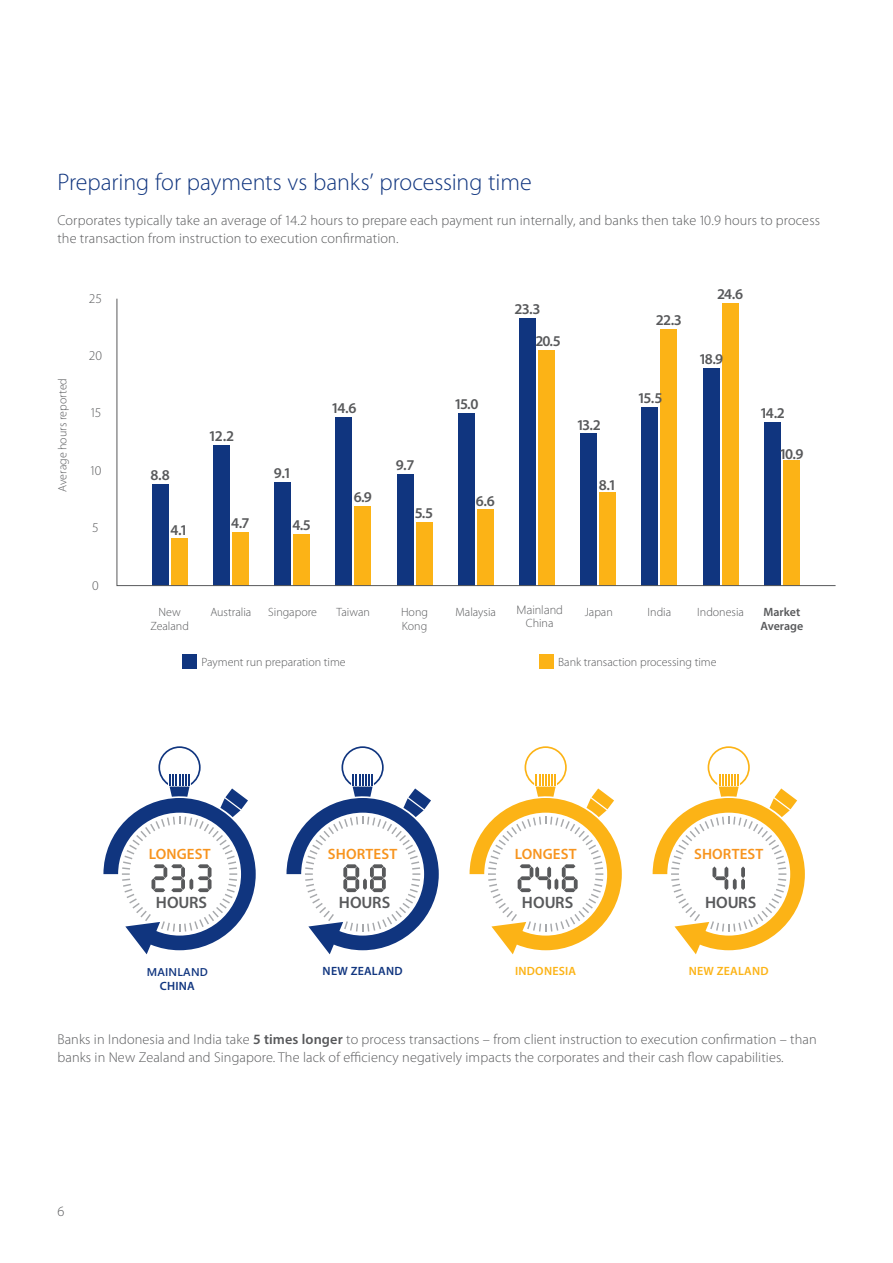
<style>
.page{position:relative;width:893px;height:1263px;background:#fff}
.page>*{position:absolute;margin:0;border:0;box-sizing:border-box;transform-origin:0 0}
.t1{font:300 24px "Myriad Pro";letter-spacing:-.005em;color:#10357f}
.t2{font:600 16.5px "Myriad Pro";color:#58595b}
.t3{font:600 15px "Myriad Pro";letter-spacing:-.13em;color:#58595b}
.t4{font:600 15px "Myriad Pro";letter-spacing:.01em;color:#f7941e}
.t5{font:300 14.25px/18px "Myriad Pro";letter-spacing:.01em;color:#58595b}
.t6{font:300 13.5px "Myriad Pro";letter-spacing:-.05em;color:#58595b}
.t7{font:300 12px/13.5px "Myriad Pro";color:#58595b;text-align:center}
.t8{font:600 12px "Myriad Pro";letter-spacing:.02em;color:#fcb316}
.t9{font:600 12px "Myriad Pro";letter-spacing:.02em;color:#10357f}
.t10{font:600 12px/13.5px "Myriad Pro";color:#58595b}
.t11{font:300 12px "Segoe UI";color:#58595b}
.t12{font:600 11.25px "Segoe UI";letter-spacing:.02em;color:#10357f}
.s1{font-weight:600}
</style>
<div class="page">
<svg style="left:103px;top:746px;width:153px;height:208px"></svg>
<svg style="left:286px;top:746px;width:153px;height:208px"></svg>
<svg style="left:470px;top:746px;width:152px;height:208px"></svg>
<svg style="left:653px;top:746px;width:152px;height:208px"></svg>
<div style="left:182px;top:654px;width:15px;height:15px;background:#10357f"></div>
<div style="left:539px;top:654px;width:14px;height:15px;background:#fcb316"></div>
<svg style="left:117px;top:298px;width:719px;height:288px"></svg>
<h1 class="t1" style="left:57px;top:168px;width:476px">Preparing for payments vs banks’ processing time</h1>
<p class="t5" style="left:57px;top:211px;width:764px">Corporates typically take an average of 14.2 hours to prepare each payment run internally, and banks then take 10.9 hours to process the transaction from instruction to execution confirmation.</p>
<p class="t7" style="left:56px;top:492px;width:115px;rotate:-90deg">Average hours reported</p>
<p class="t6" style="left:89px;top:290px;width:15px">25</p>
<p class="t6" style="left:89px;top:347px;width:15px">20</p>
<p class="t6" style="left:90px;top:405px;width:13px">15</p>
<p class="t6" style="left:90px;top:462px;width:13px">10</p>
<p class="t6" style="left:92px;top:520px;width:8px">5</p>
<p class="t6" style="left:92px;top:577px;width:8px">0</p>
<p class="t3" style="left:150px;top:466px;width:21px">8.8</p>
<p class="t3" style="left:170px;top:520px;width:19px">4.1</p>
<p class="t3" style="left:209px;top:427px;width:27px">12.2</p>
<p class="t3" style="left:274px;top:463px;width:19px">9.1</p>
<p class="t3" style="left:231px;top:513px;width:20px">4.7</p>
<p class="t3" style="left:292px;top:515px;width:20px">4.5</p>
<p class="t3" style="left:515px;top:299px;width:27px">23.3</p>
<p class="t3" style="left:535px;top:331px;width:27px">20.5</p>
<p class="t3" style="left:331px;top:399px;width:27px">14.6</p>
<p class="t3" style="left:454px;top:394px;width:26px">15.0</p>
<p class="t3" style="left:354px;top:488px;width:20px">6.9</p>
<p class="t3" style="left:396px;top:455px;width:20px">9.7</p>
<p class="t3" style="left:415px;top:504px;width:20px">5.5</p>
<p class="t3" style="left:476px;top:491px;width:21px">6.6</p>
<p class="t3" style="left:576px;top:415px;width:26px">13.2</p>
<p class="t3" style="left:599px;top:476px;width:19px">8.1</p>
<p class="t3" style="left:656px;top:311px;width:28px">22.3</p>
<p class="t3" style="left:637px;top:389px;width:26px">15.5</p>
<p class="t3" style="left:717px;top:284px;width:28px">24.6</p>
<p class="t3" style="left:699px;top:350px;width:26px">18.9</p>
<p class="t3" style="left:760px;top:404px;width:27px">14.2</p>
<p class="t3" style="left:779px;top:445px;width:26px">10.9</p>
<p class="t7" style="left:150px;top:605px;width:40px">New<br>Zealand</p>
<p class="t7" style="left:210px;top:605px;width:42px">Australia</p>
<p class="t7" style="left:268px;top:605px;width:50px">Singapore</p>
<p class="t7" style="left:337px;top:605px;width:35px">Taiwan</p>
<p class="t7" style="left:401px;top:605px;width:28px;text-align:left">Hong<br>Kong</p>
<p class="t7" style="left:455px;top:605px;width:42px">Malaysia</p>
<p class="t11" style="left:516px;top:598px;width:48px">Mainland</p>
<p class="t7" style="left:526px;top:617px;width:29px">China</p>
<p class="t7" style="left:585px;top:605px;width:30px">Japan</p>
<p class="t7" style="left:648px;top:605px;width:25px">India</p>
<p class="t7" style="left:697px;top:605px;width:48px">Indonesia</p>
<p class="t10" style="left:760px;top:605px;width:44px">Market<br>Average</p>
<p class="t7" style="left:202px;top:655px;width:146px">Payment run preparation time</p>
<p class="t7" style="left:558px;top:655px;width:160px">Bank transaction processing time</p>
<p class="t4" style="left:149px;top:844px;width:63px">LONGEST</p>
<p class="t4" style="left:328px;top:844px;width:71px">SHORTEST</p>
<p class="t2" style="left:339px;top:891px;width:53px">HOURS</p>
<p class="t2" style="left:156px;top:891px;width:53px">HOURS</p>
<p class="t4" style="left:515px;top:844px;width:63px">LONGEST</p>
<p class="t2" style="left:522px;top:891px;width:53px">HOURS</p>
<p class="t4" style="left:694px;top:844px;width:71px">SHORTEST</p>
<p class="t2" style="left:705px;top:891px;width:53px">HOURS</p>
<p class="t12" style="left:147px;top:961px;width:63px">MAINLAND</p>
<p class="t9" style="left:160px;top:979px;width:36px">CHINA</p>
<p class="t9" style="left:323px;top:964px;width:81px">NEW ZEALAND</p>
<p class="t8" style="left:515px;top:964px;width:63px">INDONESIA</p>
<p class="t8" style="left:689px;top:964px;width:81px">NEW ZEALAND</p>
<p class="t5" style="left:57px;top:1030px;width:761px">Banks in Indonesia and India take <span class="s1">5 times longer</span> to process transactions – from client instruction to execution confirmation – than banks in New Zealand and Singapore. The lack of efficiency negatively impacts the corporates and their cash flow capabilities.</p>
<p class="t5" style="left:57px;top:1202px;width:8px">6</p>
</div>
